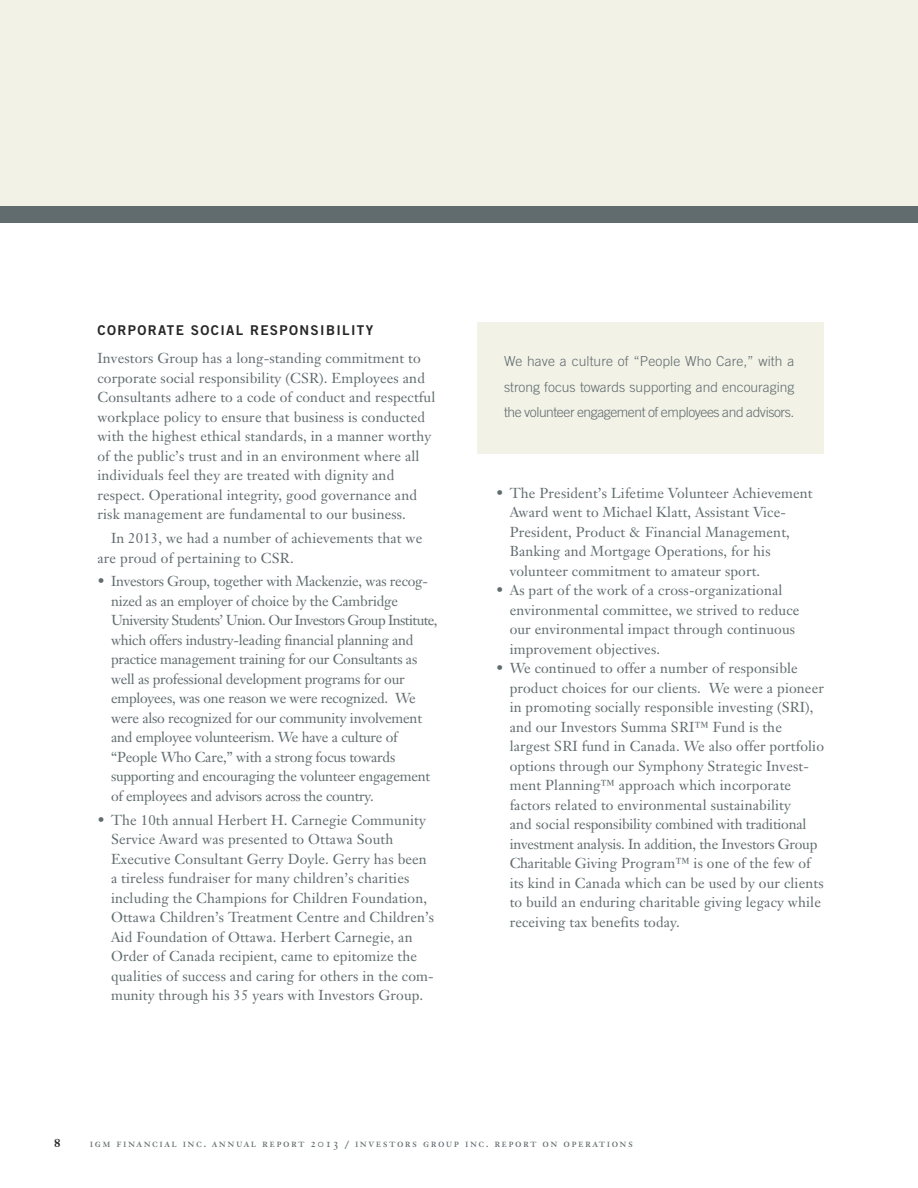
<style>
.page{position:relative;width:918px;height:1188px;background:#fff}
.page>*{position:absolute;margin:0;border:0;box-sizing:border-box;transform-origin:0 0}
.t1{font:14.25px/19.5px "Janson Text";letter-spacing:.01em;color:#616c6e}
.t2{font:14.25px/19.5px "Janson Text";letter-spacing:-.015em;color:#616c6e}
.t3{font:300 13.8px/25.5px "Trade Gothic";letter-spacing:-.03em;color:#616c6e;text-align:justify}
.t4{font:13.5px "Trade Gothic Bold Two";letter-spacing:.1em;color:#272627}
.t5{font:11.7px "Janson Text Roman SC";letter-spacing:.125em;color:#616c6e}
.t6{font:11.7px "Janson Text Bold Os F";color:#272627}
</style>
<div class="page">
<div style="left:0;top:0;width:918px;height:220px;background:#f2f2e7"></div>
<div style="left:0;top:207px;width:918px;height:16px;background:#616c6e"></div>
<div style="left:477px;top:322px;width:347px;height:132px;background:#f2f2e7"></div>
<p class="t4" style="left:98px;top:325px;width:277px">CORPORATE SOCIAL RESPONSIBILITY</p>
<p class="t1" style="left:98px;top:350px;width:339px">Investors Group has a long-standing commitment to corporate social responsibility (CSR). Employees and Consultants adhere to a code of conduct and respectful workplace policy to ensure that business is conducted with the highest ethical standards, in a manner worthy of the public’s trust and in an environment where all individuals feel they are treated with dignity and respect. Operational integrity, good governance and risk management are fundamental to our business.</p>
<p class="t1" style="left:98px;top:530px;width:326px;text-indent:13px">In 2013, we had a number of achievements that we are proud of pertaining to CSR.</p>
<p class="t2" style="left:111px;top:573px;width:328px;text-indent:-13px">• Investors Group, together with Mackenzie, was recog&shy;nized as an employer of choice by the Cambridge University Students’ Union. Our Investors Group Institute, which offers industry-leading financial planning and practice management training for our Consultants as well as professional development programs for our employees, was one reason we were recognized. We were also recognized for our community involvement and employee volunteerism. We have a culture of “People Who Care,” with a strong focus towards supporting and encouraging the volunteer engagement of employees and advisors across the country.</p>
<p class="t1" style="left:111px;top:812px;width:325px;text-indent:-14px">• The 10th annual Herbert H. Carnegie Community Service Award was presented to Ottawa South Executive Consultant Gerry Doyle. Gerry has been a tireless fundraiser for many children’s charities including the Champions for Children Foundation, Ottawa Children’s Treatment Centre and Children’s Aid Foundation of Ottawa. Herbert Carnegie, an Order of Canada recipient, came to epitomize the qualities of success and caring for others in the com&shy;munity through his 35 years with Investors Group.</p>
<p class="t3" style="left:504px;top:350px;width:292px">We have a culture of “People Who Care,” with a strong focus towards supporting and encouraging the volunteer engagement of employees and advisors.</p>
<p class="t1" style="left:510px;top:484px;width:305px;text-indent:-13px">• The President’s Lifetime Volunteer Achievement Award went to Michael Klatt, Assistant Vice-President, Product &amp; Financial Management, Banking and Mortgage Operations, for his volunteer commitment to amateur sport.</p>
<p class="t1" style="left:510px;top:582px;width:291px;text-indent:-14px">• As part of the work of a cross-organizational environmental committee, we strived to reduce our environmental impact through continuous improvement objectives.</p>
<p class="t1" style="left:510px;top:660px;width:316px;text-indent:-14px">• We continued to offer a number of responsible product choices for our clients. We were a pioneer in promoting socially responsible investing (SRI), and our Investors Summa SRI™ Fund is the largest SRI fund in Canada. We also offer portfolio options through our Symphony Strategic Invest&shy;ment Planning™ approach which incorporate factors related to environmental sustainability<br>and social responsibility combined with traditional investment analysis. In addition, the Investors Group Charitable Giving Program™ is one of the few of its kind in Canada which can be used by our clients to build an enduring charitable giving legacy while receiving tax benefits today.</p>
<p class="t6" style="left:54px;top:1139px;width:8px">8</p>
<p class="t5" style="left:90px;top:1139px;width:545px">igm financial inc. annual report 2013 / investors group inc. report on operations</p>
</div>
